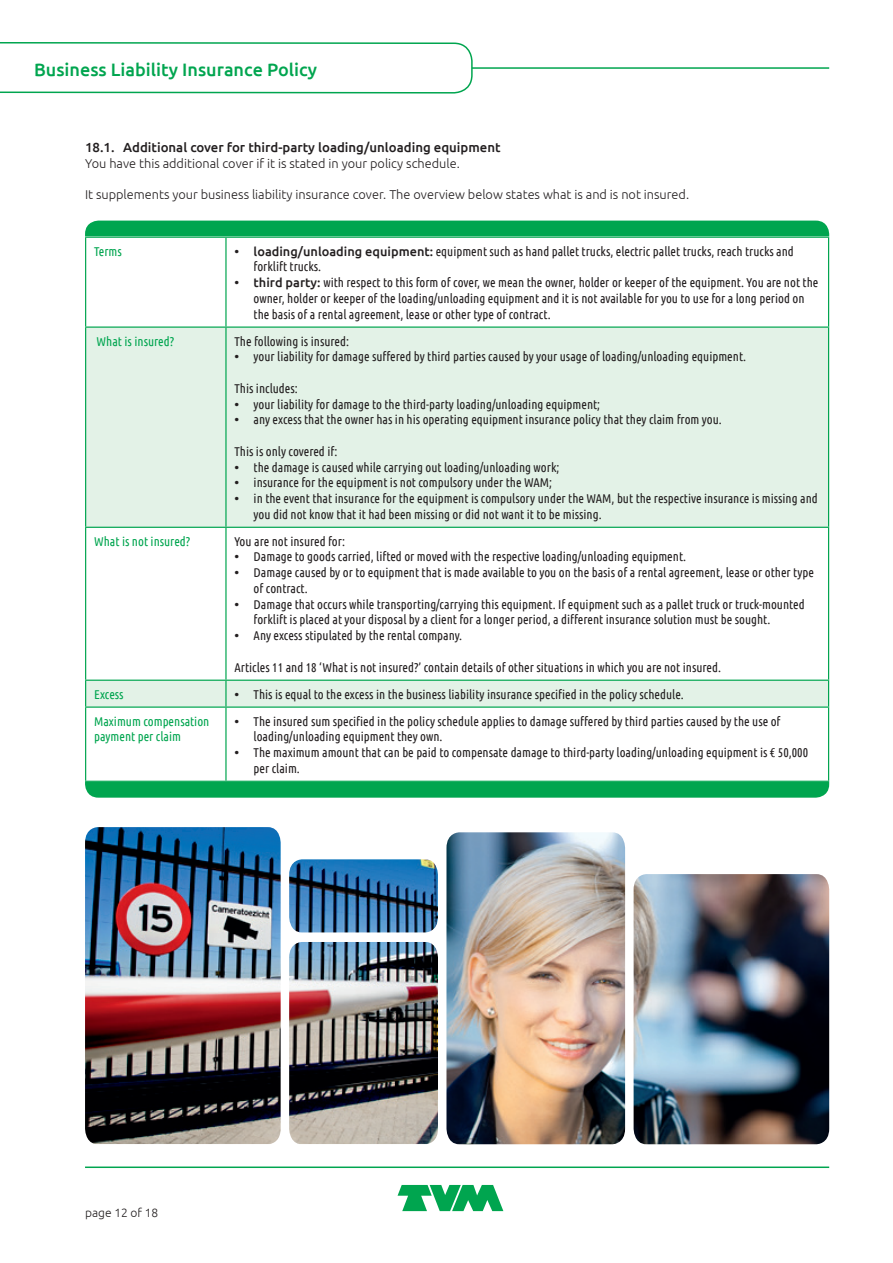
<style>
.page{position:relative;width:893px;height:1263px;background:#fff}
.page>*{position:absolute;margin:0;border:0;box-sizing:border-box;transform-origin:0 0}
.t1{font:500 18px "Ubuntu";color:#00a54f}
.Bodykopje_zw{font:500 13.2px "Ubuntu";color:#231f20}
.Body{font:12.75px/15.8px "Ubuntu Condensed";color:#231f20}
.Body-2{font:300 12.75px "Ubuntu";color:#231f20}
.Body-3{font:12.75px/15.8px "Ubuntu Condensed";color:#00a54f}
.t2{font:300 12px "Ubuntu";color:#231f20}
.s1{font-family:"Ubuntu";font-weight:500}
</style>
<div class="page">
<img style="left:446px;top:832px;width:383px;height:312px">
<img style="left:85px;top:827px;width:353px;height:317px">
<div style="left:85px;top:221px;width:744px;height:15px;background:#00a54f"></div>
<svg style="left:86px;top:328px;width:742px;height:378px;fill:#e3f2e7"></svg>
<hr style="left:85px;top:237px;width:141px;height:1px;background:#00a54f">
<hr style="left:85px;top:238px;width:1px;height:88px;background:#00a54f">
<hr style="left:226px;top:237px;width:603px;height:1px;background:#00a54f">
<hr style="left:225px;top:238px;width:2px;height:88px;background:#00a54f">
<hr style="left:828px;top:238px;width:1px;height:88px;background:#00a54f">
<hr style="left:85px;top:326px;width:141px;height:2px;background:#00a54f">
<hr style="left:85px;top:328px;width:1px;height:199px;background:#00a54f">
<hr style="left:226px;top:326px;width:603px;height:2px;background:#00a54f">
<hr style="left:225px;top:328px;width:2px;height:199px;background:#00a54f">
<hr style="left:828px;top:328px;width:1px;height:199px;background:#00a54f">
<hr style="left:85px;top:527px;width:141px;height:1px;background:#00a54f">
<hr style="left:85px;top:528px;width:1px;height:152px;background:#00a54f">
<hr style="left:226px;top:527px;width:603px;height:1px;background:#00a54f">
<hr style="left:225px;top:528px;width:2px;height:152px;background:#00a54f">
<hr style="left:828px;top:528px;width:1px;height:152px;background:#00a54f">
<hr style="left:85px;top:680px;width:141px;height:1px;background:#00a54f">
<svg style="left:85px;top:681px;width:1px;height:25px"></svg>
<hr style="left:226px;top:680px;width:603px;height:1px;background:#00a54f">
<hr style="left:225px;top:681px;width:2px;height:25px;background:#00a54f">
<svg style="left:828px;top:681px;width:1px;height:25px"></svg>
<hr style="left:85px;top:706px;width:141px;height:2px;background:#00a54f">
<hr style="left:85px;top:708px;width:1px;height:73px;background:#00a54f">
<hr style="left:226px;top:706px;width:603px;height:2px;background:#00a54f">
<hr style="left:225px;top:708px;width:2px;height:73px;background:#00a54f">
<hr style="left:828px;top:708px;width:1px;height:73px;background:#00a54f">
<hr style="left:85px;top:781px;width:141px;height:1px;background:#00a54f">
<hr style="left:226px;top:781px;width:603px;height:1px;background:#00a54f">
<div style="left:85px;top:782px;width:744px;height:16px;background:#00a54f"></div>
<hr style="left:85px;top:1166px;width:744px;height:2px;background:#00a54f">
<svg style="left:398px;top:1185px;width:105px;height:26px"></svg>
<hr style="left:85px;top:67px;width:744px;height:2px;background:#00a54f">
<svg style="left:0;top:42px;width:473px;height:52px"></svg>
<h1 class="t1" style="left:34px;top:58px;width:285px">Business Liability Insurance Policy</h1>
<p class="Bodykopje_zw" style="left:85px;top:139px;width:417px">18.1. Additional cover for third-party loading/unloading equipment</p>
<p class="Body-2" style="left:85px;top:155px;width:376px">You have this additional cover if it is stated in your policy schedule.</p>
<p class="Body-2" style="left:85px;top:187px;width:606px">It supplements your business liability insurance cover. The overview below states what is and is not insured.</p>
<p class="Body-3" style="left:94px;top:243px;width:29px">Terms</p>
<p class="Body" style="left:254px;top:243px;width:542px;text-indent:-19px"><span class="s1">• loading/unloading equipment:</span> equipment such as hand pallet trucks, electric pallet trucks, reach trucks and forklift trucks.</p>
<p class="Body" style="left:254px;top:274px;width:566px;text-indent:-19px"><span class="s1">• third party:</span> with respect to this form of cover, we mean the owner, holder or keeper of the equipment. You are not the owner, holder or keeper of the loading/unloading equipment and it is not available for you to use for a long period on the basis of a rental agreement, lease or other type of contract.</p>
<p class="Body-3" style="left:97px;top:333px;width:79px">What is insured?</p>
<p class="Body" style="left:234px;top:333px;width:116px">The following is insured:</p>
<p class="Body" style="left:234px;top:348px;width:513px"><span class="s1">•</span> your liability for damage suffered by third parties caused by your usage of loading/unloading equipment.</p>
<p class="Body" style="left:234px;top:380px;width:65px">This includes:</p>
<p class="Body" style="left:234px;top:396px;width:367px"><span class="s1">•</span> your liability for damage to the third-party loading/unloading equipment;</p>
<p class="Body" style="left:234px;top:411px;width:489px"><span class="s1">•</span> any excess that the owner has in his operating equipment insurance policy that they claim from you.</p>
<p class="Body" style="left:234px;top:443px;width:104px">This is only covered if:</p>
<p class="Body" style="left:234px;top:459px;width:326px"><span class="s1">•</span> the damage is caused while carrying out loading/unloading work;</p>
<p class="Body" style="left:234px;top:474px;width:319px"><span class="s1">•</span> insurance for the equipment is not compulsory under the WAM;</p>
<p class="Body" style="left:254px;top:490px;width:566px;text-indent:-19px"><span class="s1">•</span> in the event that insurance for the equipment is compulsory under the WAM, but the respective insurance is missing and you did not know that it had been missing or did not want it to be missing.</p>
<p class="Body-3" style="left:94px;top:533px;width:98px">What is not insured?</p>
<p class="Body" style="left:234px;top:533px;width:112px">You are not insured for:</p>
<p class="Body" style="left:234px;top:549px;width:453px"><span class="s1">•</span> Damage to goods carried, lifted or moved with the respective loading/unloading equipment.</p>
<p class="Body" style="left:254px;top:564px;width:562px;text-indent:-19px"><span class="s1">•</span> Damage caused by or to equipment that is made available to you on the basis of a rental agreement, lease or other type of contract.</p>
<p class="Body" style="left:254px;top:596px;width:553px;text-indent:-19px"><span class="s1">•</span> Damage that occurs while transporting/carrying this equipment. If equipment such as a pallet truck or truck-mounted forklift is placed at your disposal by a client for a longer period, a different insurance solution must be sought.</p>
<p class="Body" style="left:234px;top:627px;width:229px"><span class="s1">•</span> Any excess stipulated by the rental company.</p>
<p class="Body" style="left:234px;top:659px;width:488px">Articles 11 and 18 ‘What is not insured?’ contain details of other situations in which you are not insured.</p>
<p class="Body-3" style="left:94px;top:686px;width:31px">Excess</p>
<p class="Body" style="left:234px;top:686px;width:451px"><span class="s1">•</span> This is equal to the excess in the business liability insurance specified in the policy schedule.</p>
<p class="Body-3" style="left:94px;top:713px;width:117px">Maximum compensation payment per claim</p>
<p class="Body" style="left:254px;top:713px;width:528px;text-indent:-19px"><span class="s1">•</span> The insured sum specified in the policy schedule applies to damage suffered by third parties caused by the use of loading/unloading equipment they own.</p>
<p class="Body" style="left:254px;top:744px;width:556px;text-indent:-19px"><span class="s1">•</span> The maximum amount that can be paid to compensate damage to third-party loading/unloading equipment is € 50,000 per claim.</p>
<p class="t2" style="left:85px;top:1205px;width:75px">page 12 of 18</p>
</div>
